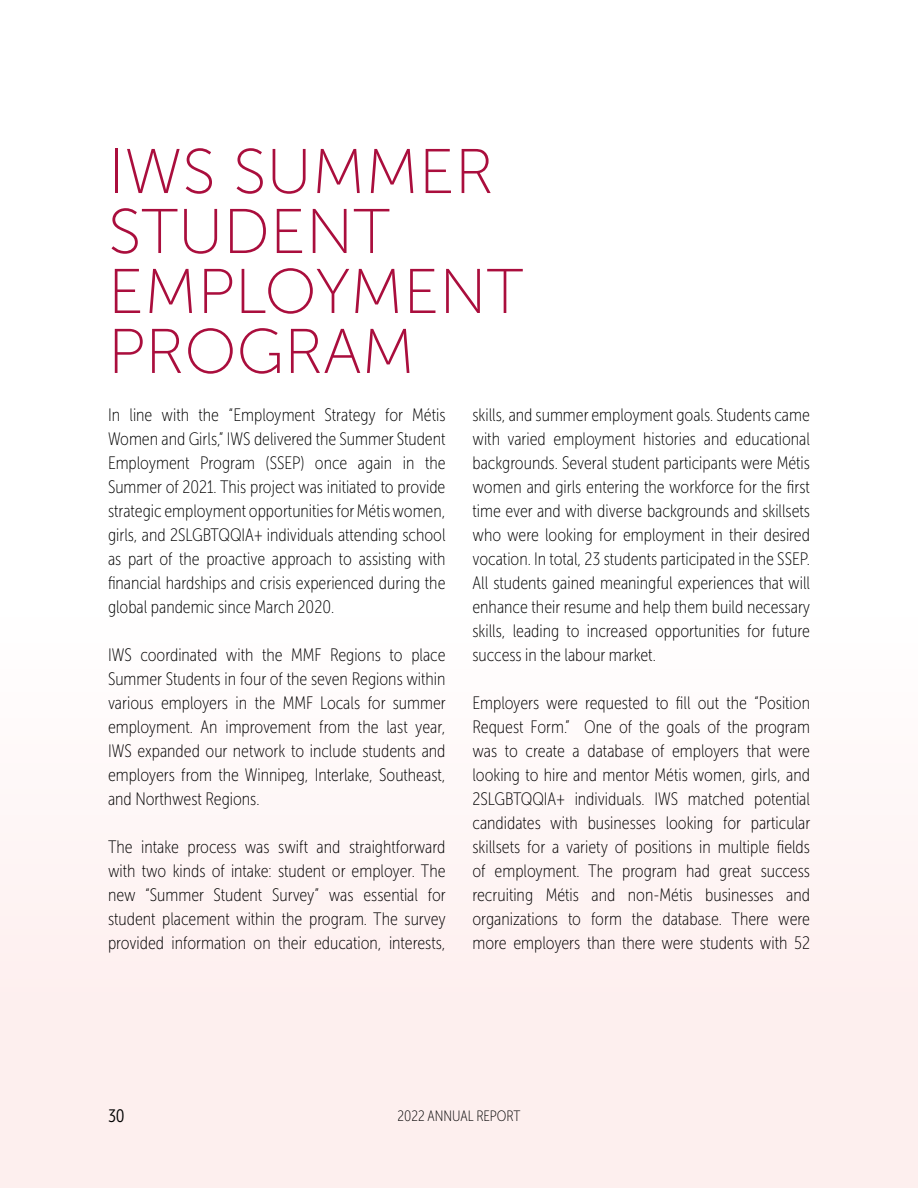
<style>
.page{position:relative;width:918px;height:1188px;background:#fff}
.page>*{position:absolute;margin:0;border:0;box-sizing:border-box;transform-origin:0 0}
.t1{font:63px/60px "Museo Sans 100";color:#aa0e3d}
.t2{font:18px/24px "Museo Sans Cond 100";color:#000;text-align:justify}
.t3{font:18px "Museo Sans Cond 300";color:#000}
.t4{font:15px "Museo Sans Cond 100";color:#000}
</style>
<div class="page">
<div style="left:0;top:148px;width:918px;height:1040px;background:linear-gradient(to right,#fef9f9,#fef9f9)"></div>
<h1 class="t1" style="left:108px;top:142px;width:417px">IWS SUMMER<br>STUDENT<br>EMPLOYMENT<br>PROGRAM</h1>
<p class="t2" style="left:108px;top:403px;width:339px">In line with the “Employment Strategy for Métis Women and Girls,” IWS delivered the Summer Student Employment Program (SSEP) once again in the Summer of 2021. This project was initiated to provide strategic employment opportunities for Métis women, girls, and 2SLGBTQQIA+ individuals attending school as part of the proactive approach to assisting with financial hardships and crisis experienced during the global pandemic since March 2020.</p>
<p class="t2" style="left:108px;top:643px;width:339px">IWS coordinated with the MMF Regions to place Summer Students in four of the seven Regions within various employers in the MMF Locals for summer employment. An improvement from the last year, IWS expanded our network to include students and employers from the Winnipeg, Interlake, Southeast, and Northwest Regions.</p>
<p class="t2" style="left:108px;top:835px;width:339px">The intake process was swift and straightforward with two kinds of intake: student or employer. The new “Summer Student Survey” was essential for student placement within the program. The survey provided information on their education, interests,</p>
<p class="t2" style="left:472px;top:403px;width:339px">skills, and summer employment goals. Students came with varied employment histories and educational backgrounds. Several student participants were Métis women and girls entering the workforce for the first time ever and with diverse backgrounds and skillsets who were looking for employment in their desired vocation. In total, 23 students participated in the SSEP.<br>All students gained meaningful experiences that will enhance their resume and help them build necessary skills, leading to increased opportunities for future success in the labour market.</p>
<p class="t2" style="left:472px;top:691px;width:339px">Employers were requested to fill out the “Position Request Form.” One of the goals of the program was to create a database of employers that were looking to hire and mentor Métis women, girls, and 2SLGBTQQIA+ individuals. IWS matched potential candidates with businesses looking for particular skillsets for a variety of positions in multiple fields of employment. The program had great success recruiting Métis and non-Métis businesses and organizations to form the database. There were more employers than there were students with 52</p>
<p class="t3" style="left:108px;top:1106px;width:18px">30</p>
<p class="t4" style="left:398px;top:1108px;width:124px">2022 ANNUAL REPORT</p>
</div>
